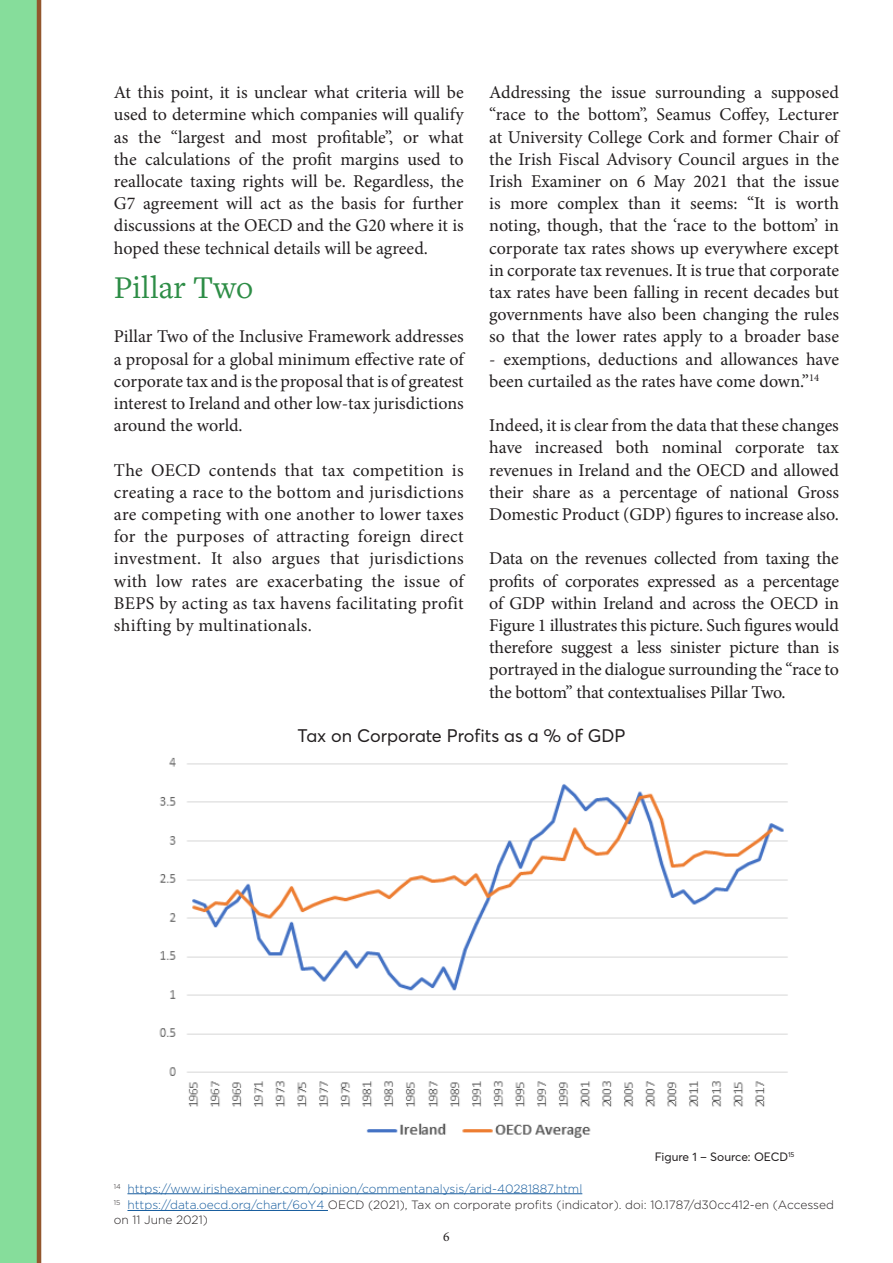
<style>
.page{position:relative;width:893px;height:1263px;background:#fff}
.page>*{position:absolute;margin:0;border:0;box-sizing:border-box;transform-origin:0 0}
.t1{font:33px "Freight Text Pro";color:#2d8d46}
.t2{font:18px/22.2px "Minion Pro";color:#231f20;text-align:justify}
.t3{font:18px "Averta";color:#231f20}
.t4{font:13.5px "Minion Pro";color:#231f20}
.t5{font:300 12px/14.4px "Gotham";color:#231f20}
.t6{font:300 12px "Gotham";color:#175d9e}
.t7{font:12px "Averta";color:#231f20}
.s1{color:#175d9e}
</style>
<div class="page">
<img style="left:159px;top:757px;width:629px;height:380px">
<hr style="left:127px;top:1193px;width:455px;height:1px;background:#175d9e">
<hr style="left:127px;top:1210px;width:201px;height:1px;background:#175d9e">
<svg style="left:0;top:0;width:41px;height:1263px;background:#87cf8f"></svg>
<p class="t2" style="left:114px;top:81px;width:351px">At this point, it is unclear what criteria will be used to determine which companies will qualify as the “largest and most profitable”, or what the calculations of the profit margins used to reallocate taxing rights will be. Regardless, the G7 agreement will act as the basis for further discussions at the OECD and the G20 where it is hoped these technical details will be agreed.</p>
<p class="t1" style="left:114px;top:266px;width:141px">Pillar Two</p>
<p class="t2" style="left:114px;top:326px;width:351px">Pillar Two of the Inclusive Framework addresses a proposal for a global minimum effective rate of corporate tax and is the proposal that is of greatest interest to Ireland and other low-tax jurisdictions around the world.</p>
<p class="t2" style="left:114px;top:459px;width:351px">The OECD contends that tax competition is creating a race to the bottom and jurisdictions are competing with one another to lower taxes for the purposes of attracting foreign direct investment. It also argues that jurisdictions with low rates are exacerbating the issue of BEPS by acting as tax havens facilitating profit shifting by multinationals.</p>
<p class="t2" style="left:489px;top:81px;width:351px">Addressing the issue surrounding a supposed “race to the bottom”, Seamus Coffey, Lecturer at University College Cork and former Chair of the Irish Fiscal Advisory Council argues in the Irish Examiner on 6 May 2021 that the issue is more complex than it seems: “It is worth noting, though, that the ‘race to the bottom’ in corporate tax rates shows up everywhere except in corporate tax revenues. It is true that corporate tax rates have been falling in recent decades but governments have also been changing the rules so that the lower rates apply to a broader base</p>
<p class="t2" style="left:489px;top:348px;width:351px">- exemptions, deductions and allowances have been curtailed as the rates have come down.”<sup>14</sup></p>
<p class="t2" style="left:489px;top:414px;width:351px">Indeed, it is clear from the data that these changes have increased both nominal corporate tax revenues in Ireland and the OECD and allowed their share as a percentage of national Gross Domestic Product (GDP) figures to increase also.</p>
<p class="t2" style="left:489px;top:548px;width:351px">Data on the revenues collected from taxing the profits of corporates expressed as a percentage of GDP within Ireland and across the OECD in Figure 1 illustrates this picture. Such figures would therefore suggest a less sinister picture than is portrayed in the dialogue surrounding the “race to the bottom” that contextualises Pillar Two.</p>
<p class="t3" style="left:298px;top:724px;width:329px">Tax on Corporate Profits as a % of GDP</p>
<p class="t7" style="left:655px;top:1149px;width:141px">Figure 1 – Source: OECD<sup>15</sup></p>
<p class="t6" style="left:114px;top:1181px;width:470px"><sup>14</sup> https://www.irishexaminer.com/opinion/commentanalysis/arid-40281887.html</p>
<p class="t5" style="left:114px;top:1197px;width:722px"><sup>15</sup> <span class="s1">https://data.oecd.org/chart/6oY4</span> OECD (2021), Tax on corporate profits (indicator). doi: 10.1787/d30cc412-en (Accessed on 11 June 2021)</p>
<p class="t4" style="left:443px;top:1227px;width:8px">6</p>
</div>
